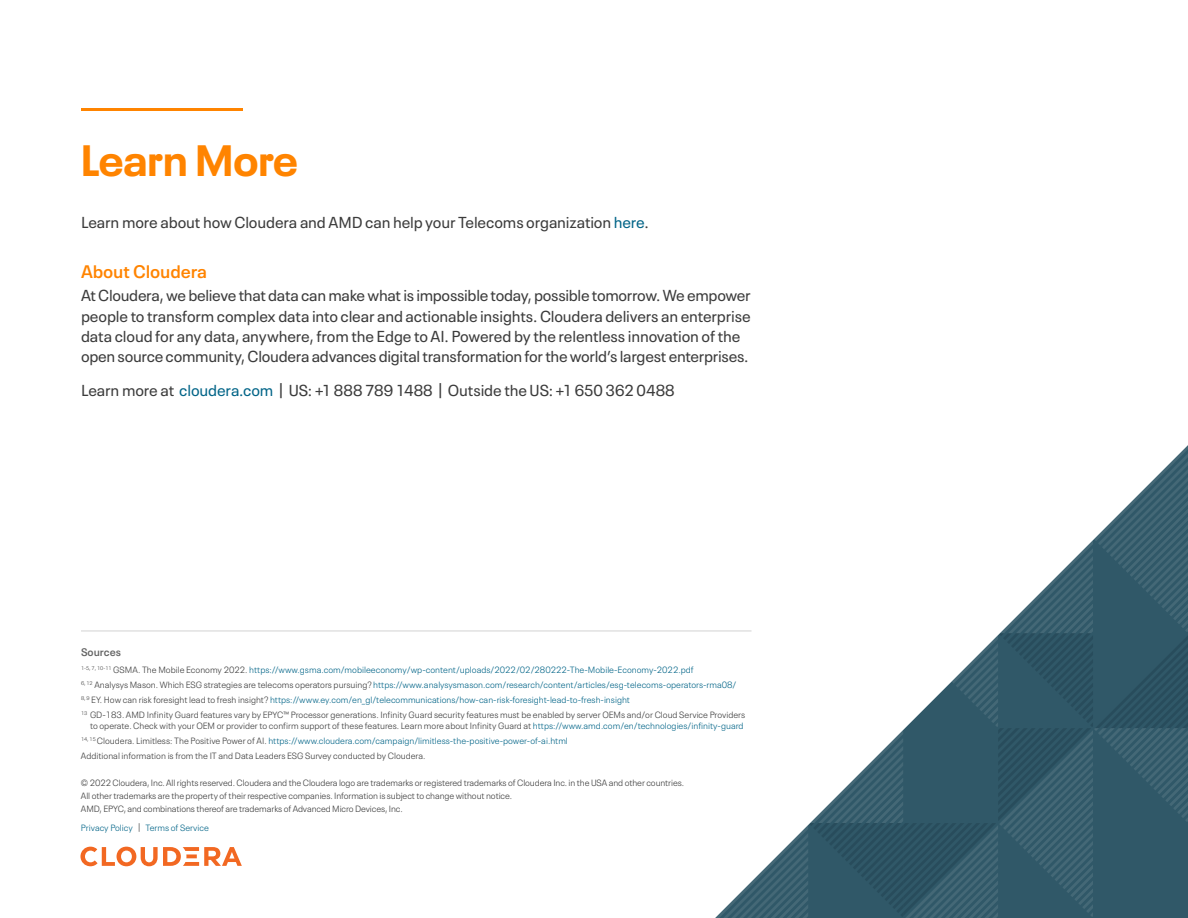
<style>
.page{position:relative;width:1188px;height:918px;background:#fff}
.page>*{position:absolute;margin:0;border:0;box-sizing:border-box;transform-origin:0 0}
.t1{font:700 43.5px "Neue Plak";color:#ff8400}
.t2{font:600 18px "Neue Plak Text";letter-spacing:-.005em;color:#ff8400}
.t3{font:15.75px/20.2px "Neue Plak Text";letter-spacing:-.015em;color:#3c3c3c}
.t4{font:600 10.8px "Neue Plak Text";color:#646464}
.t5{font:300 9px/15px "Neue Plak Text";color:#3c3c3c}
.t6{font:300 9px "Neue Plak Text";color:#036588}
.s1{color:#036588}
.s2{color:#3c3c3c}
</style>
<div class="page">
<svg style="left:715px;top:445px;width:473px;height:473px"></svg>
<svg style="left:80px;top:847px;width:162px;height:19px"></svg>
<hr style="left:81px;top:108px;width:162px;height:3px;background:#ff8400">
<hr style="left:81px;top:630px;width:671px;height:2px;background:#e1e1e1">
<h1 class="t1" style="left:81px;top:125px;width:218px">Learn More</h1>
<h3 class="t3" style="left:81px;top:211px;width:569px">Learn more about how Cloudera and AMD can help your Telecoms organization <span class="s1">here</span>.</h3>
<h2 class="t2" style="left:81px;top:257px;width:128px">About Cloudera</h2>
<p class="t3" style="left:81px;top:284px;width:671px">At Cloudera, we believe that data can make what is impossible today, possible tomorrow. We empower people to transform complex data into clear and actionable insights. Cloudera delivers an enterprise data cloud for any data, anywhere, from the Edge to AI. Powered by the relentless innovation of the open source community, Cloudera advances digital transformation for the world’s largest enterprises.</p>
<h3 class="t3" style="left:81px;top:379px;width:595px">Learn more at <span class="s1">cloudera.com</span> | US: +1 888 789 1488 | Outside the US: +1 650 362 0488</h3>
<p class="t4" style="left:81px;top:643px;width:42px">Sources</p>
<p class="t5" style="left:81px;top:661px;width:666px"><sup>1-5,</sup> <sup>7,</sup> <sup>10-11</sup> GSMA. The Mobile Economy 2022. <span class="s1">https://www.gsma.com/mobileeconomy/wp-content/uploads/2022/02/280222-The-Mobile-Economy-2022.pdf<br></span><sup>6,</sup> <sup>12</sup> Analysys Mason. Which ESG strategies are telecoms operators pursuing? <span class="s1">https://www.analysysmason.com/research/content/articles/esg-telecoms-operators-rma08/<br></span><sup>8,</sup> <sup>9</sup> EY. How can risk foresight lead to fresh insight? <span class="s1">https://www.ey.com/en_gl/telecommunications/how-can-risk-foresight-lead-to-fresh-insight<br></span><sup>13</sup> GD-183. AMD Infinity Guard features vary by EPYC™ Processor generations. Infinity Guard security features must be enabled by server OEMs and/or Cloud Service Providers</p>
<p class="t5" style="left:81px;top:717px;width:664px;text-indent:9px">to operate. Check with your OEM or provider to confirm support of these features. Learn more about Infinity Guard at <span class="s1">https://www.amd.com/en/technologies/infinity-guard<br></span><sup>14,</sup> <sup>15</sup> Cloudera. Limitless: The Positive Power of AI. <span class="s1">https://www.cloudera.com/campaign/limitless-the-positive-power-of-ai.html<br></span>Additional information is from the IT and Data Leaders ESG Survey conducted by Cloudera.</p>
<p class="t5" style="left:81px;top:776px;width:605px;line-height:12.8px">© 2022 Cloudera, Inc. All rights reserved. Cloudera and the Cloudera logo are trademarks or registered trademarks of Cloudera Inc. in the USA and other countries.<br>All other trademarks are the property of their respective companies. Information is subject to change without notice.<br>AMD, EPYC, and combinations thereof are trademarks of Advanced Micro Devices, Inc.</p>
<p class="t6" style="left:81px;top:821px;width:129px">Privacy Policy <span class="s2">|</span> Terms of Service</p>
</div>
